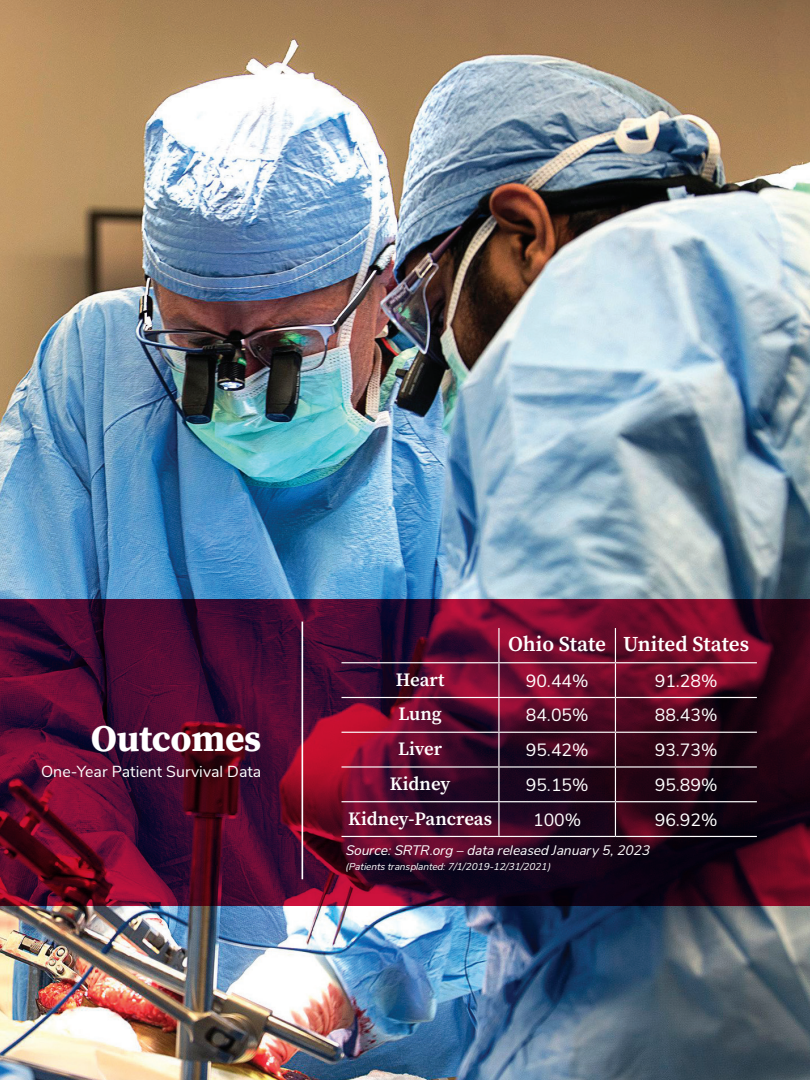
<style>
.page{position:relative;width:810px;height:1080px;background:#fff}
.page>*{position:absolute;margin:0;border:0;box-sizing:border-box;transform-origin:0 0}
.t1{font:700 37.5px "Buckeye Serif";letter-spacing:-.01em;color:#fff}
.t2{font:600 21.12px "Buckeye Serif";color:#fff}
.t3{font:600 18.88px "Buckeye Serif";color:#fff}
.t4{font:17.62px "Buckeye Sans";color:#fff}
.t5{font:15.88px "Buckeye Sans";color:#fff}
.t6{font:italic 13.75px "Buckeye Sans";color:#fff}
.t7{font:italic 10px "Buckeye Sans";color:#fff}
</style>
<div class="page">
<img style="left:1px;top:0;width:809px;height:1080px">
<svg style="left:0;top:599px;width:810px;height:306px;background:#4a0926"></svg>
<hr style="left:302px;top:622px;width:1px;height:257px;background:#fff">
<hr style="left:498px;top:628px;width:2px;height:34px;background:#fff">
<hr style="left:615px;top:628px;width:1px;height:34px;background:#fff">
<hr style="left:341px;top:662px;width:158px;height:1px;background:#fff">
<hr style="left:499px;top:662px;width:116px;height:1px;background:#fff">
<hr style="left:498px;top:663px;width:2px;height:34px;background:#fff">
<hr style="left:615px;top:662px;width:142px;height:1px;background:#fff">
<hr style="left:615px;top:663px;width:1px;height:34px;background:#fff">
<hr style="left:341px;top:697px;width:158px;height:1px;background:#fff">
<hr style="left:499px;top:697px;width:116px;height:1px;background:#fff">
<hr style="left:498px;top:698px;width:2px;height:34px;background:#fff">
<hr style="left:615px;top:697px;width:142px;height:1px;background:#fff">
<hr style="left:615px;top:698px;width:1px;height:34px;background:#fff">
<hr style="left:341px;top:732px;width:158px;height:1px;background:#fff">
<hr style="left:499px;top:732px;width:116px;height:1px;background:#fff">
<hr style="left:498px;top:733px;width:2px;height:33px;background:#fff">
<hr style="left:615px;top:732px;width:142px;height:1px;background:#fff">
<hr style="left:615px;top:733px;width:1px;height:33px;background:#fff">
<hr style="left:341px;top:766px;width:158px;height:2px;background:#fff">
<hr style="left:499px;top:766px;width:116px;height:2px;background:#fff">
<hr style="left:498px;top:768px;width:2px;height:33px;background:#fff">
<hr style="left:615px;top:766px;width:142px;height:2px;background:#fff">
<hr style="left:615px;top:768px;width:1px;height:33px;background:#fff">
<hr style="left:341px;top:801px;width:158px;height:1px;background:#fff">
<hr style="left:499px;top:801px;width:116px;height:1px;background:#fff">
<hr style="left:498px;top:802px;width:2px;height:34px;background:#fff">
<hr style="left:615px;top:801px;width:142px;height:1px;background:#fff">
<hr style="left:615px;top:802px;width:1px;height:34px;background:#fff">
<hr style="left:341px;top:836px;width:158px;height:1px;background:#fff">
<hr style="left:499px;top:836px;width:116px;height:1px;background:#fff">
<hr style="left:615px;top:836px;width:142px;height:1px;background:#fff">
<h1 class="t1" style="left:91px;top:713px;width:172px">Outcomes</h1>
<p class="t5" style="left:41px;top:760px;width:222px">One-Year Patient Survival Data</p>
<p class="t2" style="left:508px;top:629px;width:243px">Ohio State United States</p>
<p class="t3" style="left:396px;top:667px;width:50px">Heart</p>
<p class="t4" style="left:526px;top:668px;width:64px">90.44%</p>
<p class="t4" style="left:655px;top:668px;width:64px">91.28%</p>
<p class="t3" style="left:399px;top:701px;width:45px">Lung</p>
<p class="t4" style="left:526px;top:702px;width:64px">84.05%</p>
<p class="t4" style="left:655px;top:702px;width:64px">88.43%</p>
<p class="t3" style="left:398px;top:736px;width:45px">Liver</p>
<p class="t4" style="left:526px;top:737px;width:64px">95.42%</p>
<p class="t4" style="left:655px;top:737px;width:64px">93.73%</p>
<p class="t3" style="left:390px;top:771px;width:62px">Kidney</p>
<p class="t4" style="left:526px;top:772px;width:64px">95.15%</p>
<p class="t4" style="left:655px;top:772px;width:64px">95.89%</p>
<p class="t3" style="left:348px;top:806px;width:145px">Kidney-Pancreas</p>
<p class="t4" style="left:533px;top:807px;width:50px">100%</p>
<p class="t4" style="left:655px;top:807px;width:64px">96.92%</p>
<p class="t6" style="left:346px;top:840px;width:306px">Source: SRTR.org – data released January 5, 2023</p>
<p class="t7" style="left:346px;top:860px;width:206px">(Patients transplanted: 7/1/2019-12/31/2021)</p>
</div>
